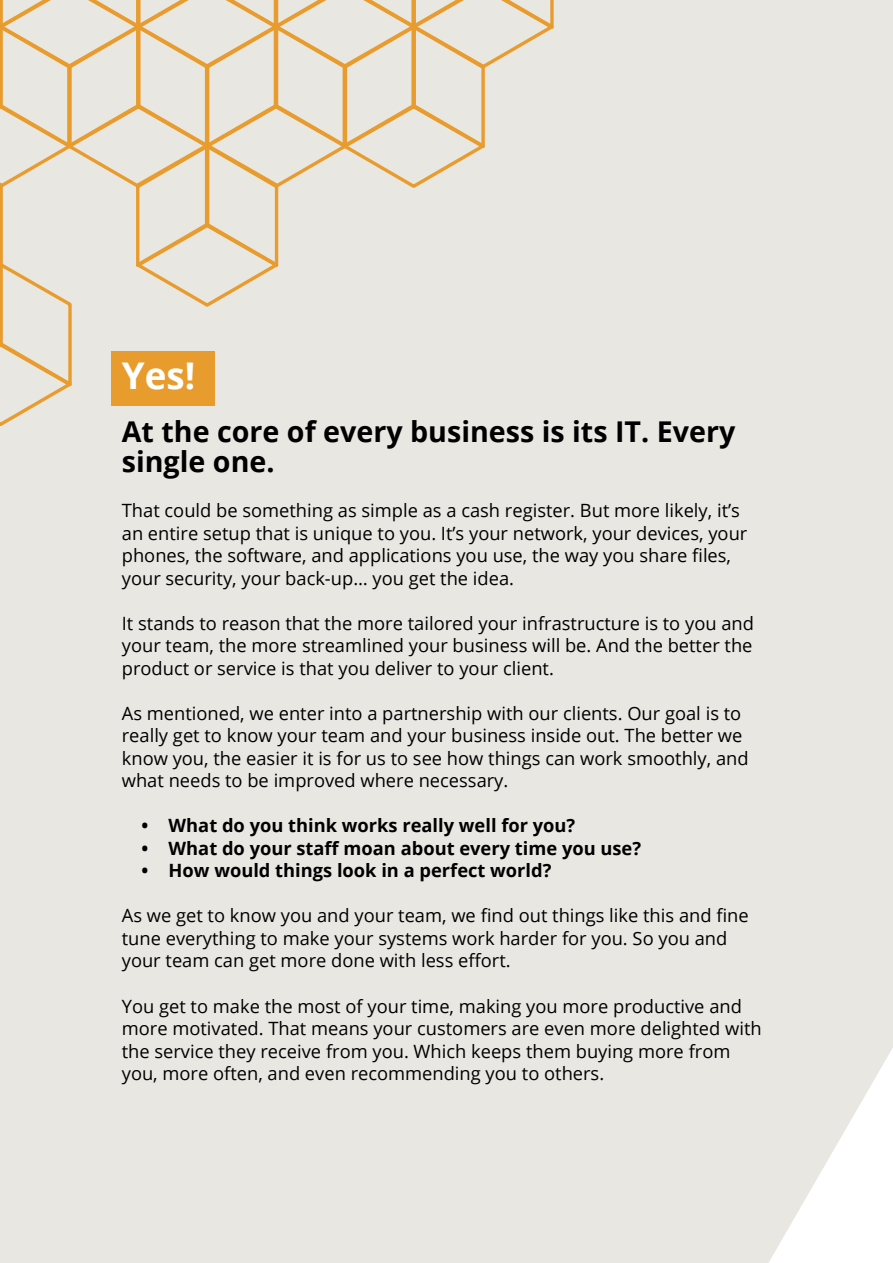
<style>
.page{position:relative;width:893px;height:1263px;background:#e9e7e2}
.page>*{position:absolute;margin:0;border:0;box-sizing:border-box;transform-origin:0 0}
.t1{font:700 36.75px "Open Sans";color:#fff}
.t2{font:700 28.65px/30.6px "Open Sans";color:#000}
.t3{font:18.3px/22.5px "Open Sans";color:#000}
.t4{font:700 18.3px "Open Sans";color:#000}
</style>
<div class="page">
<svg style="left:0;top:0;width:559px;height:428px"></svg>
<div style="left:111px;top:351px;width:104px;height:54px;background:#e89c2e"></div>
<h1 class="t1" style="left:122px;top:349px;width:75px">Yes!</h1>
<h2 class="t2" style="left:122px;top:415px;width:615px">At the core of every business is its IT. Every single one.</h2>
<p class="t3" style="left:122px;top:499px;width:627px">That could be something as simple as a cash register. But more likely, it’s an entire setup that is unique to you. It’s your network, your devices, your phones, the software, and applications you use, the way you share files, your security, your back-up… you get the idea.</p>
<p class="t3" style="left:122px;top:611px;width:634px;text-align:justify">It stands to reason that the more tailored your infrastructure is to you and your team, the more streamlined your business will be. And the better the product or service is that you deliver to your client.</p>
<p class="t3" style="left:122px;top:701px;width:628px">As mentioned, we enter into a partnership with our clients. Our goal is to really get to know your team and your business inside out. The better we know you, the easier it is for us to see how things can work smoothly, and what needs to be improved where necessary.</p>
<p class="t4" style="left:142px;top:813px;width:435px">• What do you think works really well for you?</p>
<p class="t4" style="left:142px;top:835px;width:501px">• What do your staff moan about every time you use?</p>
<p class="t4" style="left:142px;top:858px;width:411px">• How would things look in a perfect world?</p>
<p class="t3" style="left:122px;top:904px;width:628px">As we get to know you and your team, we find out things like this and fine tune everything to make your systems work harder for you. So you and your team can get more done with less effort.</p>
<p class="t3" style="left:122px;top:994px;width:641px">You get to make the most of your time, making you more productive and more motivated. That means your customers are even more delighted with the service they receive from you. Which keeps them buying more from you, more often, and even recommending you to others.</p>
</div>
